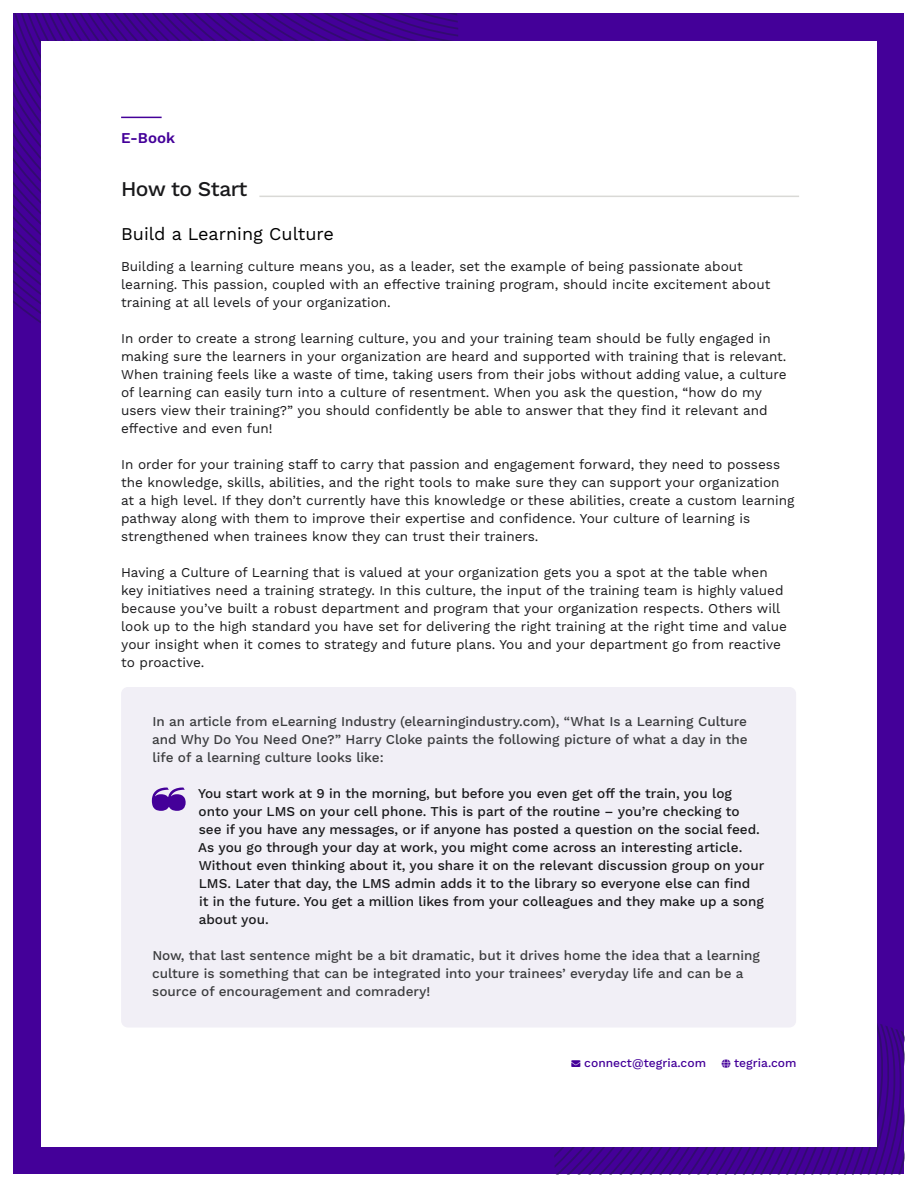
<style>
.page{position:relative;width:918px;height:1188px;background:#fff}
.page>*{position:absolute;margin:0;border:0;box-sizing:border-box;transform-origin:0 0}
.t1{font:500 21px "Work Sans";letter-spacing:-.025em;color:#19191b}
.t2{font:18px "Work Sans";color:#000}
.t3{font:600 15px "Work Sans";color:#409}
.t4{font:13.5px/18px "Work Sans";color:#19191b}
.t5{font:500 13.5px/18px "Work Sans";color:#19191b}
.t6{font:500 13.5px/18px "Work Sans";color:#3b3c3e;text-align:justify}
.t7{font:500 12px "Work Sans";color:#409}
</style>
<div class="page">
<div style="left:14px;top:14px;width:890px;height:1160px;background:#409"></div>
<svg style="left:14px;top:14px;width:444px;height:309px"></svg>
<svg style="left:554px;top:1023px;width:350px;height:151px"></svg>
<div style="left:41px;top:41px;width:836px;height:1106px;background:#fff"></div>
<hr style="left:121px;top:117px;width:41px;height:1px;background:#409">
<hr style="left:259px;top:196px;width:540px;height:1px;background:#d9d9d6">
<div style="left:121px;top:687px;width:675px;height:341px;background:#f1eff6;border-radius:7px"></div>
<svg style="left:152px;top:787px;width:34px;height:24px"></svg>
<p class="t3" style="left:121px;top:129px;width:56px">E-Book</p>
<p class="t1" style="left:121px;top:177px;width:128px">How to Start</p>
<p class="t2" style="left:121px;top:223px;width:214px">Build a Learning Culture</p>
<p class="t4" style="left:121px;top:258px;width:651px">Building a learning culture means you, as a leader, set the example of being passionate about learning. This passion, coupled with an effective training program, should incite excitement about training at all levels of your organization.</p>
<p class="t4" style="left:121px;top:330px;width:667px">In order to create a strong learning culture, you and your training team should be fully engaged in making sure the learners in your organization are heard and supported with training that is relevant.<br>When training feels like a waste of time, taking users from their jobs without adding value, a culture of learning can easily turn into a culture of resentment. When you ask the question, “how do my users view their training?” you should confidently be able to answer that they find it relevant and effective and even fun!</p>
<p class="t4" style="left:121px;top:456px;width:675px">In order for your training staff to carry that passion and engagement forward, they need to possess the knowledge, skills, abilities, and the right tools to make sure they can support your organization at a high level. If they don’t currently have this knowledge or these abilities, create a custom learning pathway along with them to improve their expertise and confidence. Your culture of learning is strengthened when trainees know they can trust their trainers.</p>
<p class="t4" style="left:121px;top:564px;width:667px">Having a Culture of Learning that is valued at your organization gets you a spot at the table when key initiatives need a training strategy. In this culture, the input of the training team is highly valued because you’ve built a robust department and program that your organization respects. Others will look up to the high standard you have set for delivering the right training at the right time and value your insight when it comes to strategy and future plans. You and your department go from reactive to proactive.</p>
<p class="t6" style="left:152px;top:713px;width:597px">In an article from eLearning Industry (elearningindustry.com), “What Is a Learning Culture and Why Do You Need One?” Harry Cloke paints the following picture of what a day in the life of a learning culture looks like:</p>
<p class="t5" style="left:198px;top:785px;width:568px">You start work at 9 in the morning, but before you even get off the train, you log onto your LMS on your cell phone. This is part of the routine – you’re checking to see if you have any messages, or if anyone has posted a question on the social feed.<br>As you go through your day at work, you might come across an interesting article.<br>Without even thinking about it, you share it on the relevant discussion group on your LMS. Later that day, the LMS admin adds it to the library so everyone else can find<br>it in the future. You get a million likes from your colleagues and they make up a song about you.</p>
<p class="t6" style="left:152px;top:947px;width:609px;text-align:left">Now, that last sentence might be a bit dramatic, but it drives home the idea that a learning culture is something that can be integrated into your trainees’ everyday life and can be a source of encouragement and comradery!</p>
<p class="t7" style="left:571px;top:1055px;width:136px">→ connect@tegria.com</p>
<p class="t7" style="left:734px;top:1055px;width:64px">tegria.com</p>
</div>
